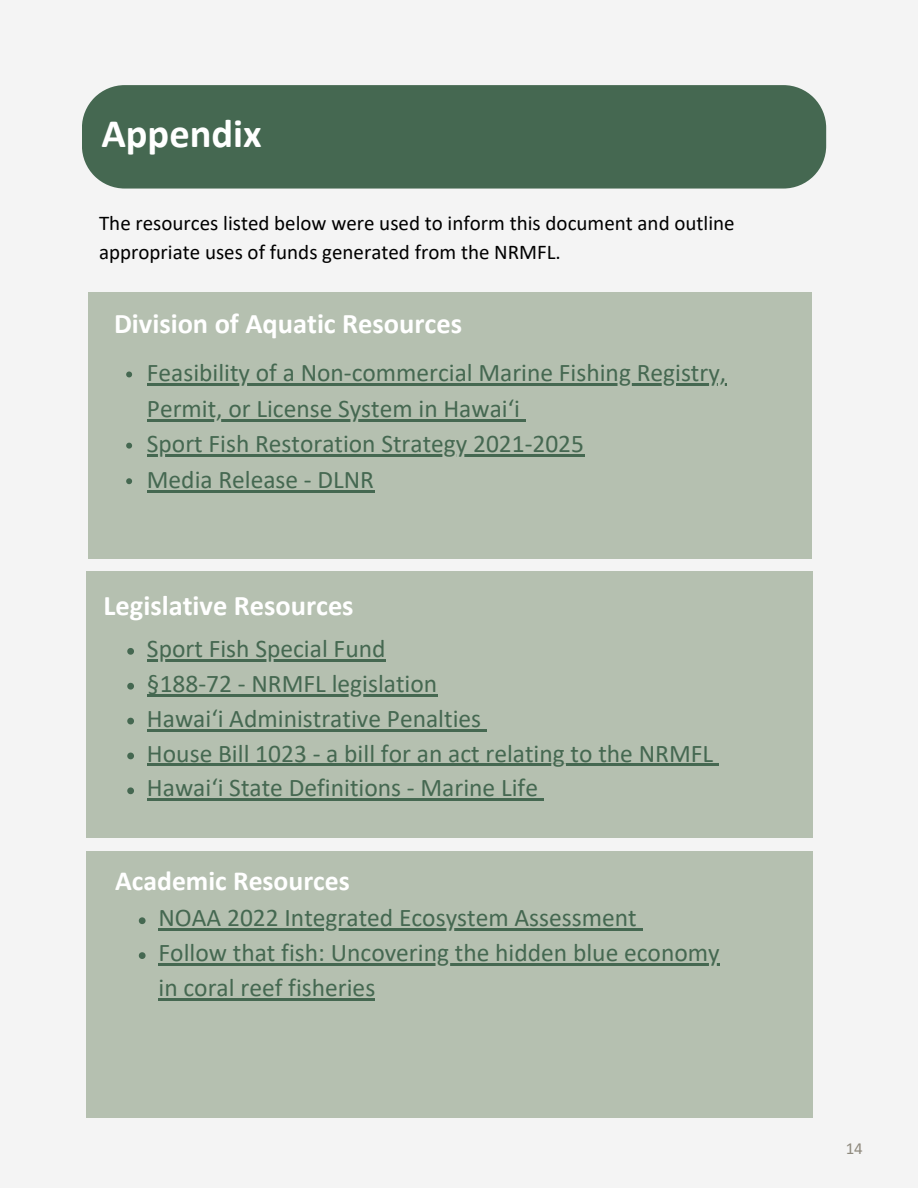
<style>
.page{position:relative;width:918px;height:1188px;background:#f4f4f4}
.page>*{position:absolute;margin:0;border:0;box-sizing:border-box;transform-origin:0 0}
.t1{font:700 40.5px "Calibri";color:#fff}
.t2{font:700 28.5px "Calibri";color:#fff}
.t3{font:700 27.75px "Calibri";color:#fff}
.t4{font:25.5px/35.5px "Calibri";color:#456851}
.t5{font:21px/29.2px "Calibri";color:#000}
.t6{font:16.95px "Calibri";color:#8f8a7e}
</style>
<div class="page">
<div style="left:82px;top:85px;width:744px;height:104px;background:#456851"></div>
<div style="left:88px;top:292px;width:724px;height:267px;background:#b5c0b0"></div>
<svg style="left:126px;top:372px;width:6px;height:5px"></svg>
<hr style="left:147px;top:383px;width:579px;height:3px;background:#456851">
<hr style="left:147px;top:419px;width:361px;height:2px;background:#456851">
<svg style="left:508px;top:419px;width:18px;height:2px"></svg>
<svg style="left:126px;top:443px;width:6px;height:6px"></svg>
<hr style="left:147px;top:455px;width:437px;height:2px;background:#456851">
<svg style="left:126px;top:478px;width:6px;height:6px"></svg>
<hr style="left:147px;top:490px;width:227px;height:2px;background:#456851">
<div style="left:86px;top:572px;width:727px;height:266px;background:#b5c0b0"></div>
<svg style="left:127px;top:648px;width:7px;height:7px"></svg>
<hr style="left:147px;top:659px;width:239px;height:2px;background:#456851">
<svg style="left:127px;top:683px;width:7px;height:7px"></svg>
<hr style="left:147px;top:694px;width:85px;height:2px;background:#456851">
<hr style="left:232px;top:694px;width:205px;height:2px;background:#456851">
<svg style="left:127px;top:718px;width:7px;height:6px"></svg>
<hr style="left:147px;top:729px;width:334px;height:2px;background:#456851">
<svg style="left:481px;top:729px;width:6px;height:2px"></svg>
<svg style="left:127px;top:753px;width:7px;height:6px"></svg>
<hr style="left:147px;top:764px;width:566px;height:2px;background:#456851">
<svg style="left:713px;top:764px;width:6px;height:2px"></svg>
<svg style="left:127px;top:787px;width:7px;height:7px"></svg>
<hr style="left:147px;top:799px;width:391px;height:2px;background:#456851">
<svg style="left:538px;top:799px;width:6px;height:2px"></svg>
<div style="left:86px;top:851px;width:727px;height:267px;background:#b5c0b0"></div>
<svg style="left:139px;top:917px;width:7px;height:7px"></svg>
<hr style="left:159px;top:929px;width:478px;height:2px;background:#456851">
<svg style="left:637px;top:929px;width:6px;height:2px"></svg>
<svg style="left:139px;top:952px;width:7px;height:7px"></svg>
<hr style="left:159px;top:963px;width:561px;height:3px;background:#456851">
<hr style="left:159px;top:998px;width:216px;height:3px;background:#456851">
<p class="t1" style="left:101px;top:117px;width:162px">Appendix</p>
<p class="t5" style="left:99px;top:210px;width:637px">The resources listed below were used to inform this document and outline appropriate uses of funds generated from the NRMFL.</p>
<p class="t2" style="left:114px;top:312px;width:350px">Division of Aquatic Resources</p>
<p class="t4" style="left:147px;top:357px;width:581px">Feasibility of a Non-commercial Marine Fishing Registry,<br>Permit, or License System in Hawai‘i</p>
<p class="t4" style="left:147px;top:428px;width:439px">Sport Fish Restoration Strategy 2021-2025</p>
<p class="t4" style="left:147px;top:464px;width:229px">Media Release - DLNR</p>
<p class="t2" style="left:104px;top:594px;width:252px">Legislative Resources</p>
<p class="t4" style="left:147px;top:633px;width:240px">Sport Fish Special Fund</p>
<p class="t4" style="left:147px;top:668px;width:292px">§188-72 - NRMFL legislation</p>
<p class="t4" style="left:147px;top:703px;width:336px">Hawaiʻi Administrative Penalties</p>
<p class="t4" style="left:147px;top:737px;width:568px">House Bill 1023 - a bill for an act relating to the NRMFL</p>
<p class="t4" style="left:147px;top:772px;width:393px">Hawaiʻi State Definitions - Marine Life</p>
<p class="t3" style="left:115px;top:869px;width:236px">Academic Resources</p>
<p class="t4" style="left:159px;top:902px;width:480px">NOAA 2022 Integrated Ecosystem Assessment</p>
<p class="t4" style="left:159px;top:937px;width:563px;line-height:34.8px">Follow that fish: Uncovering the hidden blue economy in coral reef fisheries</p>
<p class="t6" style="left:846px;top:1142px;width:19px">14</p>
</div>
